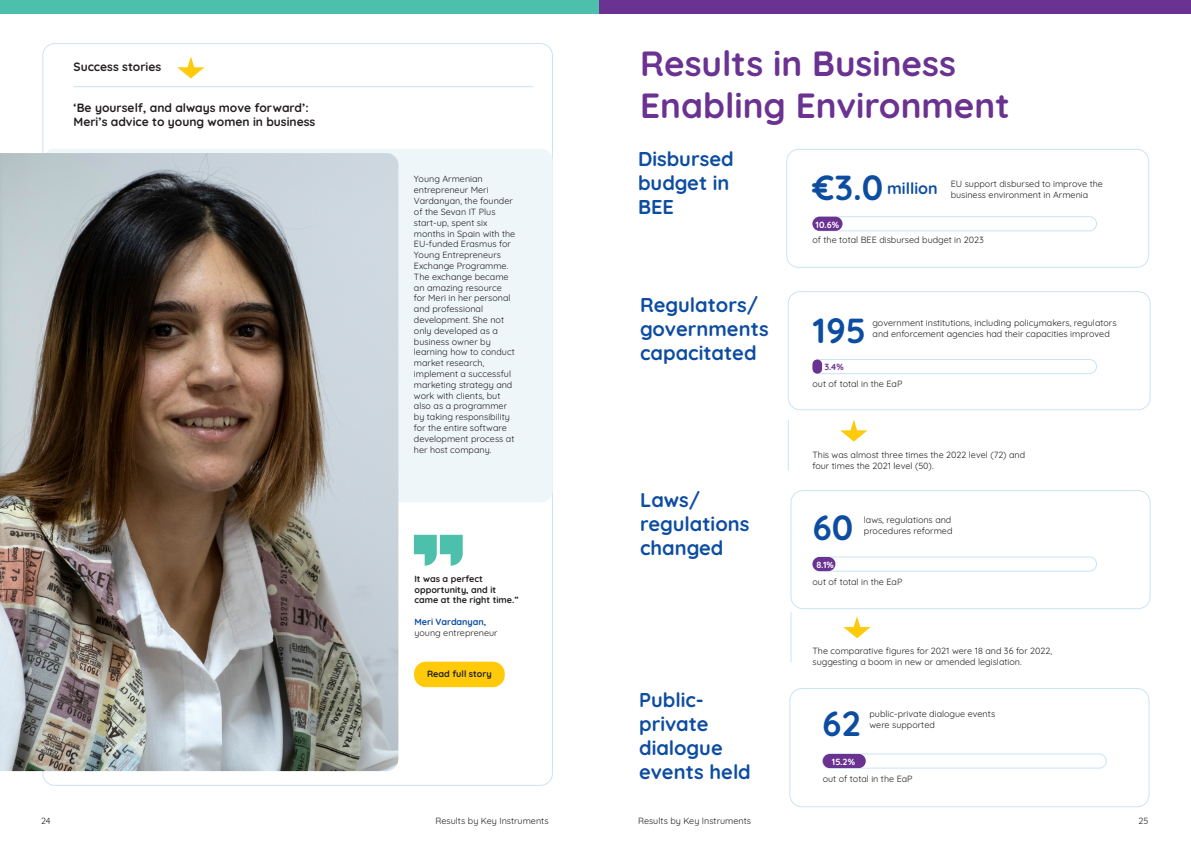
<style>
.page{position:relative;width:1191px;height:842px;background:#fff}
.page>*{position:absolute;margin:0;border:0;box-sizing:border-box;transform-origin:0 0}
.t1{font:700 35px/42px "Quicksand";color:#6a3291}
.t2{font:700 35px "Quicksand";color:#0d4da1}
.t3{font:700 20px/24px "Quicksand";color:#0d4da1}
.t4{font:700 16px "Quicksand";color:#0d4da1}
.t5{font:700 12px/14.4px "Quicksand";color:#231f20}
.t6{font:9px/10.8px "Quicksand";color:#231f20}
.t7{font:700 9px/10.8px "Quicksand";color:#231f20}
.t8{font:700 9px "Quicksand";color:#fff}
.t9{font:700 9px "Quicksand";color:#6a3291}
.s1{font-weight:700;color:#0d4da1}
</style>
<div class="page">
<div style="left:0;top:0;width:600px;height:14px;background:#4dc0ab"></div>
<div style="left:600px;top:0;width:591px;height:14px;background:#6a3291"></div>
<div style="left:787px;top:291px;width:363px;height:119px;border:1px solid #cbe4f2;border-radius:12px"></div>
<div style="left:790px;top:490px;width:360px;height:119px;border:1px solid #cbe4f2;border-radius:12px"></div>
<div style="left:786px;top:149px;width:363px;height:119px;border:1px solid #cbe4f2;border-radius:12px"></div>
<div style="left:812px;top:216px;width:285px;height:15px;border:1px solid #cbe4f2;border-radius:7px"></div>
<div style="left:812px;top:556px;width:285px;height:16px;border:1px solid #cbe4f2;border-radius:7px"></div>
<div style="left:812px;top:359px;width:285px;height:15px;border:1px solid #cbe4f2;border-radius:7px"></div>
<div style="left:812px;top:217px;width:30px;height:14px;background:#6a3291;border-radius:7px"></div>
<div style="left:812px;top:557px;width:23px;height:14px;background:#6a3291;border-radius:7px"></div>
<div style="left:812px;top:359px;width:10px;height:15px;background:#6a3291;border-radius:5px"></div>
<svg style="left:840px;top:420px;width:27px;height:22px"></svg>
<svg style="left:843px;top:616px;width:27px;height:22px"></svg>
<hr style="left:790px;top:612px;width:1px;height:50px;background:#cbe4f2">
<hr style="left:788px;top:420px;width:1px;height:51px;background:#cbe4f2">
<div style="left:789px;top:688px;width:360px;height:119px;border:1px solid #cbe4f2;border-radius:12px"></div>
<div style="left:822px;top:753px;width:284px;height:16px;border:1px solid #cbe4f2;border-radius:7px"></div>
<div style="left:822px;top:754px;width:43px;height:14px;background:#6a3291;border-radius:7px"></div>
<div style="left:43px;top:149px;width:510px;height:353px;background:#eef6fa;border-radius:12px"></div>
<svg style="left:414px;top:535px;width:49px;height:31px"></svg>
<img style="left:0;top:153px;width:398px;height:618px">
<svg style="left:177px;top:56px;width:27px;height:22px"></svg>
<hr style="left:73px;top:86px;width:460px;height:1px;background:#cbe4f2">
<div style="left:414px;top:662px;width:91px;height:25px;background:#feca0a;border-radius:12px"></div>
<p class="t5" style="left:73px;top:58px;width:89px">Success stories</p>
<p class="t5" style="left:73px;top:99px;width:243px">‘Be yourself, and always move forward’:<br>Meri’s advice to young women in business</p>
<p class="t6" style="left:414px;top:173px;width:103px">Young Armenian entrepreneur Meri<br>Vardanyan, the founder of the Sevan IT Plus start-up, spent six months in Spain with the<br>EU-funded Erasmus for<br>Young Entrepreneurs<br>Exchange Programme.<br>The exchange became an amazing resource for Meri in her personal and professional development. She not only developed as a business owner by learning how to conduct market research, implement a successful marketing strategy and work with clients, but also as a programmer by taking responsibility for the entire software development process at her host company.</p>
<p class="t7" style="left:414px;top:572px;width:106px">It was a perfect opportunity, and it came at the right time.”</p>
<p class="t6" style="left:414px;top:616px;width:85px;line-height:11.1px"><span class="s1">Meri Vardanyan, </span>young entrepreneur</p>
<p class="t7" style="left:427px;top:668px;width:66px">Read full story</p>
<p class="t1" style="left:640px;top:39px;width:371px">Results in Business<br>Enabling Environment</p>
<p class="t3" style="left:638px;top:145px;width:97px">Disbursed budget in<br>BEE</p>
<p class="t3" style="left:640px;top:291px;width:130px">Regulators/ governments capacitated</p>
<p class="t3" style="left:640px;top:486px;width:111px">Laws/ regulations changed</p>
<p class="t3" style="left:639px;top:686px;width:113px">Public&shy;private dialogue events held</p>
<p class="t2" style="left:812px;top:161px;width:72px">€3.0</p>
<p class="t4" style="left:887px;top:176px;width:52px">million</p>
<p class="t8" style="left:815px;top:217px;width:25px">10.6%</p>
<p class="t6" style="left:950px;top:177px;width:154px">EU support disbursed to improve the</p>
<p class="t6" style="left:950px;top:188px;width:139px">business environment in Armenia</p>
<p class="t6" style="left:812px;top:234px;width:173px">of the total BEE disbursed budget in 2023</p>
<p class="t2" style="left:812px;top:303px;width:55px">195</p>
<p class="t9" style="left:824px;top:360px;width:21px">3.4%</p>
<p class="t6" style="left:872px;top:316px;width:245px">government institutions, including policymakers, regulators and enforcement agencies had their capacities improved</p>
<p class="t6" style="left:812px;top:378px;width:91px">out of total in the EaP</p>
<p class="t6" style="left:812px;top:448px;width:214px">This was almost three times the 2022 level (72) and four times the 2021 level (50).</p>
<p class="t2" style="left:812px;top:500px;width:42px">60</p>
<p class="t8" style="left:816px;top:558px;width:19px">8.1%</p>
<p class="t6" style="left:864px;top:514px;width:90px">laws, regulations and procedures reformed</p>
<p class="t6" style="left:812px;top:575px;width:91px">out of total in the EaP</p>
<p class="t6" style="left:812px;top:644px;width:241px">The comparative figures for 2021 were 18 and 36 for 2022, suggesting a boom in new or amended legislation.</p>
<p class="t6" style="left:869px;top:708px;width:127px">public-private dialogue events</p>
<p class="t2" style="left:822px;top:696px;width:41px">62</p>
<p class="t6" style="left:869px;top:719px;width:67px">were supported</p>
<p class="t6" style="left:822px;top:772px;width:91px">out of total in the EaP</p>
<p class="t8" style="left:832px;top:755px;width:25px">15.2%</p>
<p class="t6" style="left:41px;top:814px;width:11px">24</p>
<p class="t6" style="left:435px;top:815px;width:115px">Results by Key Instruments</p>
<p class="t6" style="left:638px;top:815px;width:115px">Results by Key Instruments</p>
<p class="t6" style="left:1138px;top:814px;width:11px">25</p>
</div>
